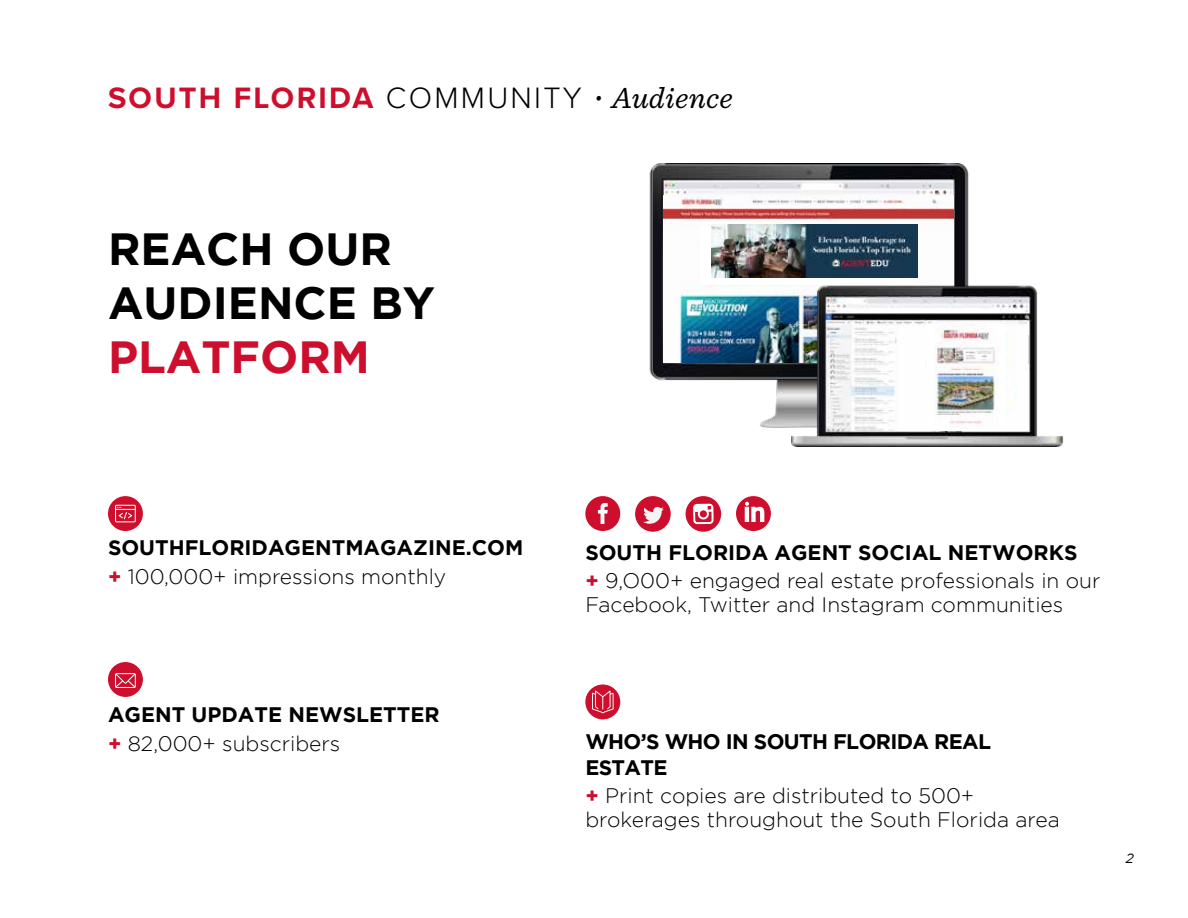
<style>
.page{position:relative;width:1188px;height:918px;background:#fff}
.page>*{position:absolute;margin:0;border:0;box-sizing:border-box;transform-origin:0 0}
.t1{font:700 45px/54px "Gotham";color:#000}
.t2{font:700 45px "Gotham";color:#ce0e2d}
.t3{font:700 30.6px "Proxima Nova";letter-spacing:.075em;color:#ce0e2d}
.t4{font:300 21px/24px "Gotham";color:#000}
.t5{font:700 21px/28.5px "Gotham";color:#000}
.t6{font:700 21px/25.2px "Gotham";letter-spacing:-.03em;color:#000}
.t7{font:italic 13.5px "Gotham";color:#000}
.s1{font-weight:300;color:#000}
.s2{font-family:"Sentinel";font-weight:600;font-style:italic;color:#000}
.s3{font-family:"Sentinel";font-weight:400;font-style:italic;color:#000}
.s4{color:#ce0e2d}
.s5{font-weight:300}
.s6{font-weight:700}
.s7{font-weight:700;color:#ce0e2d}
</style>
<div class="page">
<div style="left:108px;top:662px;width:35px;height:35px;background:#ce0e2d;border-radius:50%"></div>
<svg style="left:115px;top:673px;width:21px;height:15px"></svg>
<div style="left:108px;top:496px;width:35px;height:35px;background:#ce0e2d;border-radius:50%"></div>
<svg style="left:115px;top:505px;width:21px;height:17px"></svg>
<svg style="left:585px;top:496px;width:35px;height:35px"></svg>
<svg style="left:685px;top:496px;width:36px;height:36px"></svg>
<div style="left:635px;top:496px;width:36px;height:36px;background:#ce0e2d;border-radius:50%"></div>
<svg style="left:643px;top:507px;width:21px;height:17px"></svg>
<svg style="left:736px;top:496px;width:35px;height:35px"></svg>
<div style="left:585px;top:684px;width:35px;height:35px;background:#ce0e2d;border-radius:50%"></div>
<svg style="left:592px;top:691px;width:22px;height:22px"></svg>
<img style="left:649px;top:164px;width:320px;height:264px">
<img style="left:663px;top:196px;width:290px;height:166px">
<img style="left:791px;top:258px;width:273px;height:188px">
<div style="left:927px;top:324px;width:78px;height:107px;background:#fff"></div>
<img style="left:934px;top:326px;width:63px;height:103px">
<div style="left:700px;top:226px;width:214px;height:58px;background:#fff"></div>
<img style="left:711px;top:224px;width:206px;height:53px">
<h2 class="t3" style="left:108px;top:75px;width:626px">SOUTH FLORIDA <span class="s1">COMMUNITY</span> <span class="s2">·</span> <span class="s3">Audience</span></h2>
<h1 class="t1" style="left:108px;top:221px;width:329px">REACH OUR<br>AUDIENCE BY</h1>
<h1 class="t2" style="left:108px;top:331px;width:263px">PLATFORM</h1>
<p class="t5" style="left:108px;top:533px;width:417px">SOUTHFLORIDAGENTMAGAZINE.COM <span class="s4">+</span> <span class="s5">100,000+ impressions monthly</span></p>
<p class="t5" style="left:108px;top:700px;width:333px">AGENT UPDATE NEWSLETTER <span class="s4">+</span> <span class="s5">82,000+ subscribers</span></p>
<p class="t4" style="left:585px;top:538px;width:517px;line-height:28.5px"><span class="s6">SOUTH FLORIDA AGENT SOCIAL NETWORKS<br></span><span class="s7">+</span> 9,O00+ engaged real estate professionals in our</p>
<p class="t4" style="left:585px;top:592px;width:479px">Facebook, Twitter and Instagram communities</p>
<p class="t6" style="left:585px;top:729px;width:407px">WHO’S WHO IN SOUTH FLORIDA REAL<br>ESTATE</p>
<p class="t4" style="left:585px;top:783px;width:476px"><span class="s7">+</span> Print copies are distributed to 500+ brokerages throughout the South Florida area</p>
<p class="t7" style="left:1126px;top:850px;width:10px">2</p>
</div>
